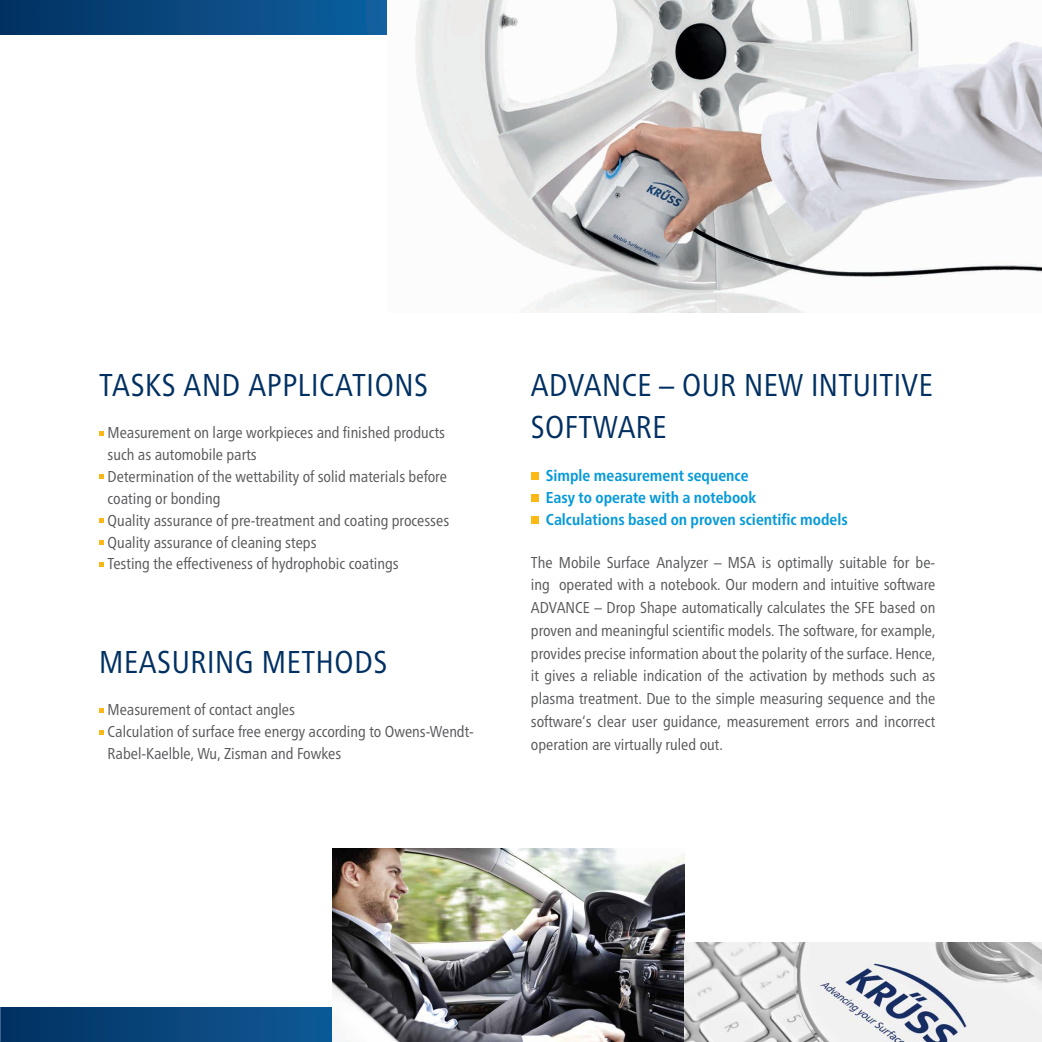
<style>
.page{position:relative;width:1042px;height:1042px;background:#fff}
.page>*{position:absolute;margin:0;border:0;box-sizing:border-box;transform-origin:0 0}
.t1{font:condensed 31.5px/42px "Frutiger Neue LT Pro";letter-spacing:.02em;color:#003062}
.t2{font:condensed 15.75px/21.9px "Frutiger Neue LT Pro";color:#57585a}
.t3{font:700 condensed 15.75px/21.9px "Frutiger Neue LT Pro";color:#069ad9}
</style>
<div class="page">
<svg style="left:1px;top:1007px;width:331px;height:35px;background:#08457b"></svg>
<svg style="left:0;top:0;width:387px;height:35px;background:#084880"></svg>
<img style="left:332px;top:848px;width:353px;height:194px">
<svg style="left:99px;top:431px;width:5px;height:4px"></svg>
<svg style="left:99px;top:474px;width:5px;height:5px"></svg>
<svg style="left:99px;top:518px;width:5px;height:5px"></svg>
<svg style="left:99px;top:540px;width:5px;height:5px"></svg>
<svg style="left:99px;top:562px;width:5px;height:5px"></svg>
<svg style="left:99px;top:708px;width:5px;height:5px"></svg>
<svg style="left:99px;top:730px;width:5px;height:5px"></svg>
<div style="left:531px;top:472px;width:8px;height:8px;background:#fcb814"></div>
<div style="left:531px;top:494px;width:8px;height:8px;background:#fcb814"></div>
<div style="left:531px;top:516px;width:8px;height:8px;background:#fcb814"></div>
<img style="left:685px;top:943px;width:357px;height:99px">
<img style="left:415px;top:0;width:627px;height:313px">
<img style="left:0;top:721px;width:1px;height:321px">
<h1 class="t1" style="left:99px;top:364px;width:330px">TASKS AND APPLICATIONS</h1>
<p class="t2" style="left:108px;top:422px;width:343px">Measurement on large workpieces and finished products such as automobile parts<br>Determination of the wettability of solid materials before coating or bonding<br>Quality assurance of pre-treatment and coating processes Quality assurance of cleaning steps<br>Testing the effectiveness of hydrophobic coatings</p>
<h1 class="t1" style="left:99px;top:641px;width:289px">MEASURING METHODS</h1>
<p class="t2" style="left:108px;top:699px;width:368px">Measurement of contact angles<br>Calculation of surface free energy according to Owens-Wendt-<br>Rabel-Kaelble, Wu, Zisman and Fowkes</p>
<h1 class="t1" style="left:531px;top:364px;width:403px">ADVANCE – OUR NEW INTUITIVE<br>SOFTWARE</h1>
<p class="t3" style="left:546px;top:464px;width:303px">Simple measurement sequence<br>Easy to operate with a notebook<br>Calculations based on proven scientific models</p>
<p class="t2" style="left:531px;top:551px;width:406px;line-height:22.8px;text-align:justify">The Mobile Surface Analyzer – MSA is optimally suitable for be&shy;ing operated with a notebook. Our modern and intuitive software ADVANCE – Drop Shape automatically calculates the SFE based on proven and meaningful scientific models. The software, for example, provides precise information about the polarity of the surface. Hence, it gives a reliable indication of the activation by methods such as plasma treatment. Due to the simple measuring sequence and the software‘s clear user guidance, measurement errors and incorrect operation are virtually ruled out.</p>
</div>
